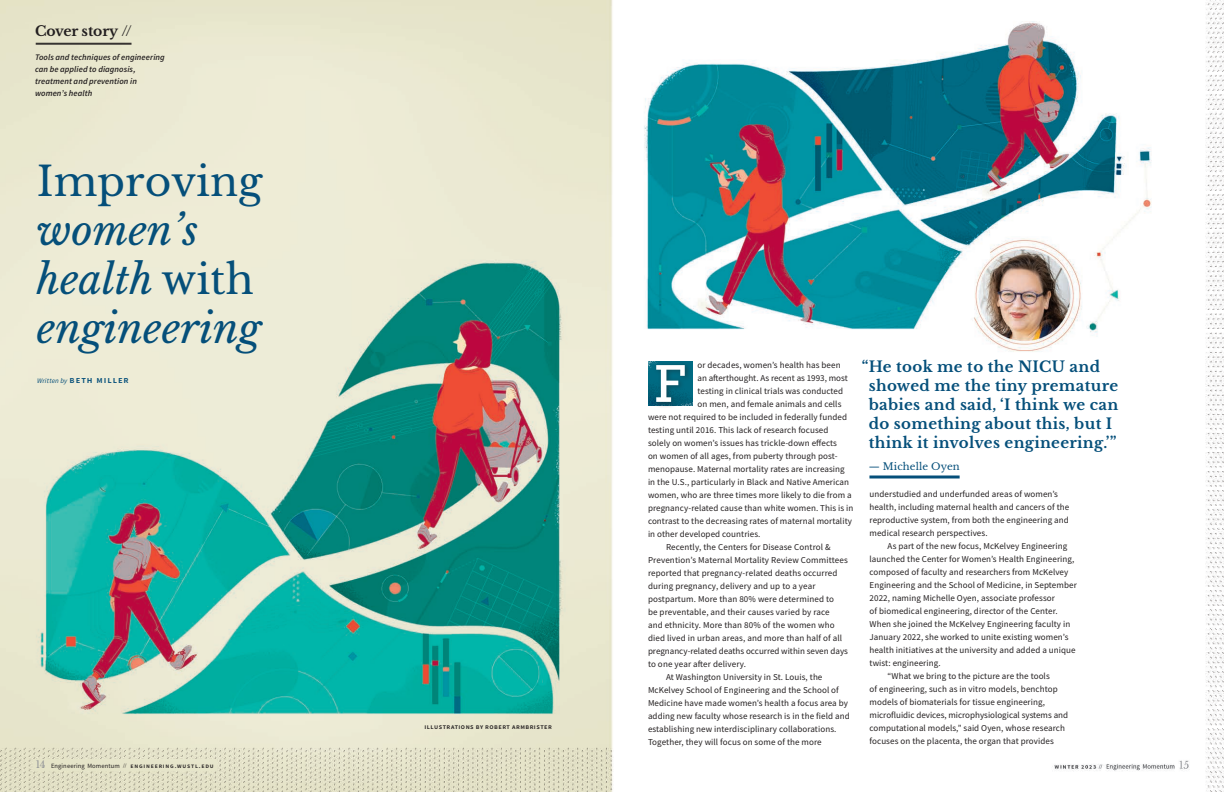
<style>
.page{position:relative;width:1224px;height:792px;background:#fff}
.page>*{position:absolute;margin:0;border:0;box-sizing:border-box;transform-origin:0 0}
.t1{font:italic 40.8px/48.9px "Libre Baskerville";color:#054f7a}
.t2{font:700 15px/19px "Libre Baskerville";letter-spacing:.02em;color:#054f7a}
.t3{font:700 14px "Libre Baskerville";letter-spacing:-.01em;color:#231f20}
.t4{font:10px "Libre Baskerville";letter-spacing:.01em;color:#054f7a}
.t5{font:600 9.5px "Source Sans Pro";letter-spacing:.105em;color:#054f7a}
.t6{font:9px/13px "Source Sans Pro";letter-spacing:.01em;color:#231f20}
.Body_Copy{font:italic 600 8.5px/12px "Source Sans Pro";letter-spacing:.01em;color:#231f20}
.t7{font:600 7px "Source Sans Pro";letter-spacing:.07em;color:#231f20}
.t8{font:600 6.5px "Source Sans Pro";letter-spacing:.12em;color:#231f20}
.s1{font-weight:400}
.s2{font-style:normal}
.s3{font-weight:400;font-style:italic;font-size:7px}
.s4{font-family:"Libre Baskerville";font-weight:400;font-size:10px;color:#939598}
.s5{font-weight:400;font-size:5px}
</style>
<div class="page">
<img style="left:0;top:0;width:1224px;height:792px">
<hr style="left:36px;top:43px;width:96px;height:2px;background:#231f20">
<hr style="left:869px;top:476px;width:91px;height:2px;background:#054f7a">
<div style="left:653px;top:361px;width:39px;height:47px;background:#fcfcfc"></div>
<svg style="left:648px;top:361px;width:45px;height:45px"></svg>
<svg style="left:1px;top:748px;width:611px;height:44px"></svg>
<div style="left:33px;top:759px;width:183px;height:12px;background:#e5e4c9"></div>
<p class="t3" style="left:35px;top:23px;width:98px">Cover story <span class="s1">//</span></p>
<p class="Body_Copy" style="left:35px;top:51px;width:131px">Tools and techniques of engineering can be applied to diagnosis, treatment and prevention in women’s health</p>
<p class="t1" style="left:37px;top:157px;width:227px"><span class="s2">Improving </span>women’s health <span class="s2">with </span>engineering</p>
<p class="t5" style="left:37px;top:374px;width:93px"><span class="s3">Written by</span> beth miller</p>
<p class="t8" style="left:36px;top:761px;width:180px"><span class="s4">14</span> <span class="s1">Engineering Momentum</span> <span class="s5">//</span> engineering.wustl.edu</p>
<p class="t7" style="left:425px;top:722px;width:129px">illustrations by robert armbrister</p>
<p class="t6" style="left:698px;top:358px;width:145px">or decades, women’s health has been</p>
<p class="t6" style="left:698px;top:371px;width:152px">an afterthought. As recent as 1993, most</p>
<p class="t6" style="left:698px;top:384px;width:147px">testing in clinical trials was conducted</p>
<p class="t6" style="left:698px;top:397px;width:145px">on men, and female animals and cells</p>
<p class="t6" style="left:648px;top:410px;width:201px">were not required to be included in federally funded</p>
<p class="t6" style="left:648px;top:423px;width:182px">testing until 2016. This lack of research focused</p>
<p class="t6" style="left:648px;top:436px;width:190px">solely on women’s issues has trickle-down effects</p>
<p class="t6" style="left:648px;top:449px;width:191px">on women of all ages, from puberty through post-</p>
<p class="t6" style="left:648px;top:462px;width:198px">menopause. Maternal mortality rates are increasing</p>
<p class="t6" style="left:648px;top:475px;width:203px">in the U.S., particularly in Black and Native American</p>
<p class="t6" style="left:648px;top:488px;width:205px">women, who are three times more likely to die from a</p>
<p class="t6" style="left:648px;top:501px;width:207px">pregnancy-related cause than white women. This is in</p>
<p class="t6" style="left:648px;top:514px;width:206px">contrast to the decreasing rates of maternal mortality</p>
<p class="t6" style="left:648px;top:527px;width:114px">in other developed countries.</p>
<p class="t6" style="left:648px;top:540px;width:202px;text-indent:18px">Recently, the Centers for Disease Control &amp; Prevention’s Maternal Mortality Review Committees reported that pregnancy-related deaths occurred during pregnancy, delivery and up to a year postpartum. More than 80% were determined to<br>be preventable, and their causes varied by race<br>and ethnicity. More than 80% of the women who died lived in urban areas, and more than half of all pregnancy-related deaths occurred within seven days to one year after delivery.</p>
<p class="t6" style="left:648px;top:670px;width:203px;text-indent:18px">At Washington University in St. Louis, the McKelvey School of Engineering and the School of Medicine have made women’s health a focus area by adding new faculty whose research is in the field and establishing new interdisciplinary collaborations.<br>Together, they will focus on some of the more</p>
<p class="t2" style="left:869px;top:358px;width:251px;text-indent:-7px">“He took me to the NICU and showed me the tiny premature babies and said, ‘I think we can do something about this, but I think it involves engineering.’”</p>
<p class="t4" style="left:869px;top:460px;width:93px">— Michelle Oyen</p>
<p class="t6" style="left:870px;top:488px;width:201px">understudied and underfunded areas of women’s health, including maternal health and cancers of the reproductive system, from both the engineering and medical research perspectives.</p>
<p class="t6" style="left:870px;top:540px;width:209px;text-indent:18px">As part of the new focus, McKelvey Engineering launched the Center for Women’s Health Engineering, composed of faculty and researchers from McKelvey Engineering and the School of Medicine, in September 2022, naming Michelle Oyen, associate professor<br>of biomedical engineering, director of the Center.<br>When she joined the McKelvey Engineering faculty in January 2022, she worked to unite existing women’s health initiatives at the university and added a unique twist: engineering.</p>
<p class="t6" style="left:870px;top:670px;width:200px;text-indent:18px">“What we bring to the picture are the tools<br>of engineering, such as in vitro models, benchtop models of biomaterials for tissue engineering, microfluidic devices, microphysiological systems and computational models,” said Oyen, whose research focuses on the placenta, the organ that provides</p>
</div>
